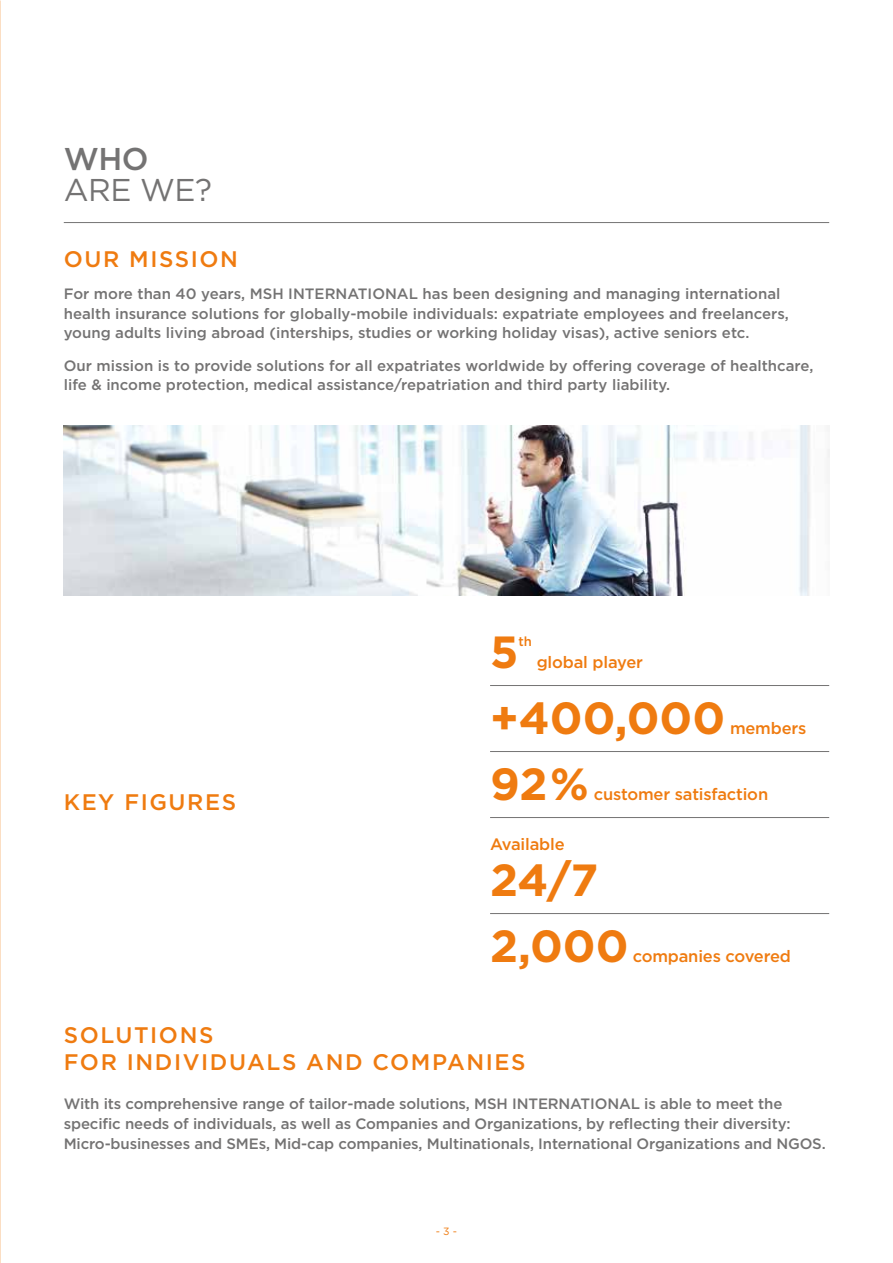
<style>
.page{position:relative;width:893px;height:1263px;background:#fff}
.page>*{position:absolute;margin:0;border:0;box-sizing:border-box;transform-origin:0 0}
.t1{font:700 45px/66px "Gotham HTF";color:#ef7b10}
.t2{font:31.5px "Gotham HTF";color:#747373}
.t3{font:500 31.5px "Gotham HTF";color:#747373}
.t4{font:500 22.5px/27px "Gotham HTF";letter-spacing:.07em;color:#ef7b10}
.t5{font:500 16.5px "Gotham HTF";letter-spacing:-.01em;color:#ef7b10}
.t6{font:500 15px/19.5px "Gotham HTF";color:#747373}
.t7{font:500 13.05px "Gotham HTF";color:#ef7b10}
.t8{font:10.5px "Gotham HTF";color:#ef7b10}
</style>
<div class="page">
<hr style="left:64px;top:222px;width:765px;height:1px;background:#747373">
<img style="left:64px;top:425px;width:765px;height:170px">
<hr style="left:490px;top:685px;width:339px;height:1px;background:#747373">
<hr style="left:490px;top:751px;width:339px;height:1px;background:#747373">
<hr style="left:490px;top:817px;width:339px;height:1px;background:#747373">
<hr style="left:490px;top:913px;width:339px;height:1px;background:#747373">
<h2 class="t3" style="left:64px;top:141px;width:86px">WHO</h2>
<h2 class="t2" style="left:64px;top:173px;width:150px">ARE WE?</h2>
<h3 class="t4" style="left:64px;top:245px;width:176px">OUR MISSION</h3>
<p class="t6" style="left:64px;top:284px;width:727px">For more than 40 years, MSH INTERNATIONAL has been designing and managing international health insurance solutions for globally-mobile individuals: expatriate employees and freelancers, young adults living abroad (interships, studies or working holiday visas), active seniors etc.</p>
<p class="t6" style="left:64px;top:355px;width:751px">Our mission is to provide solutions for all expatriates worldwide by offering coverage of healthcare, life &amp; income protection, medical assistance/repatriation and third party liability.</p>
<h3 class="t4" style="left:64px;top:788px;width:174px">KEY FIGURES</h3>
<h1 class="t1" style="left:490px;top:618px;width:30px">5</h1>
<p class="t7" style="left:518px;top:634px;width:15px">th</p>
<p class="t5" style="left:537px;top:653px;width:108px">global player</p>
<h1 class="t1" style="left:490px;top:684px;width:237px">+400,000</h1>
<p class="t5" style="left:730px;top:719px;width:78px">members</p>
<h1 class="t1" style="left:490px;top:750px;width:100px">92 %</h1>
<p class="t5" style="left:594px;top:785px;width:176px">customer satisfaction</p>
<p class="t5" style="left:490px;top:834px;width:76px">Available</p>
<h1 class="t1" style="left:490px;top:846px;width:140px">24/7<br>2,000</h1>
<p class="t5" style="left:633px;top:947px;width:160px">companies covered</p>
<h3 class="t4" style="left:64px;top:1021px;width:463px">SOLUTIONS<br>FOR INDIVIDUALS AND COMPANIES</h3>
<p class="t6" style="left:64px;top:1094px;width:763px">With its comprehensive range of tailor-made solutions, MSH INTERNATIONAL is able to meet the specific needs of individuals, as well as Companies and Organizations, by reflecting their diversity:<br>Micro-businesses and SMEs, Mid-cap companies, Multinationals, International Organizations and NGOS.</p>
<p class="t8" style="left:436px;top:1226px;width:23px">- 3 -</p>
</div>
